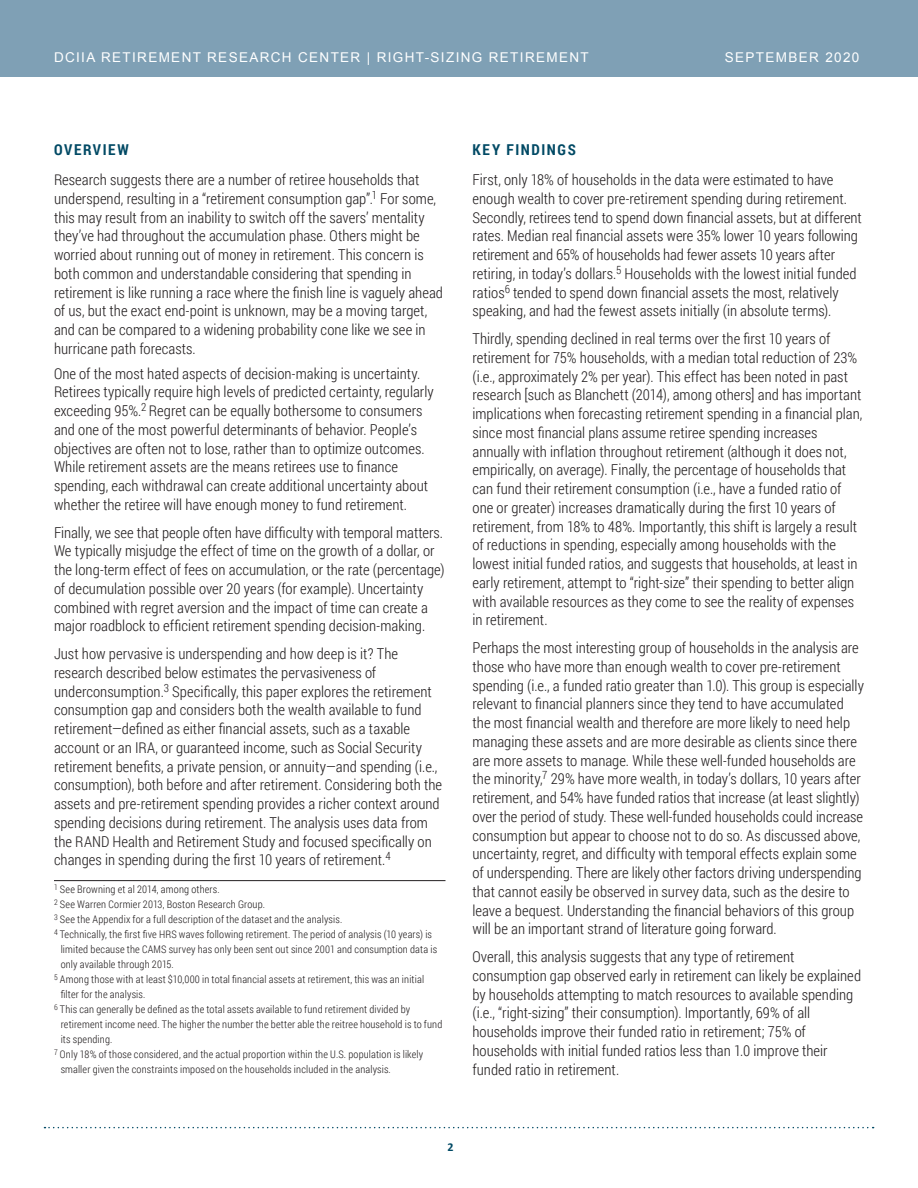
<style>
.page{position:relative;width:918px;height:1188px;background:#fff}
.page>*{position:absolute;margin:0;border:0;box-sizing:border-box;transform-origin:0 0}
.Body_Copy{font:300 15px/18.8px "Roboto Condensed";color:#231f20}
.Body_copy{font:300 15px/18.8px "Roboto Condensed";color:#231f20}
.Body_copy-2{font:700 15px "Roboto Condensed";letter-spacing:.105em;color:#004964}
.t1{font:13.5px "Arial";letter-spacing:.1em;color:#fff}
.t2{font:700 12px "Calibri";color:#004964}
.Footnote_rule_above{font:300 10.5px "Roboto Condensed";letter-spacing:.015em;color:#231f20}
</style>
<div class="page">
<svg style="left:44px;top:1127px;width:830px;height:1px"></svg>
<div style="left:0;top:0;width:918px;height:76px;background:#7fa0b5"></div>
<hr style="left:54px;top:880px;width:392px;height:1px;background:#231f20">
<p class="t1" style="left:54px;top:48px;width:536px">DCIIA RETIREMENT RESEARCH CENTER | RIGHT-SIZING RETIREMENT</p>
<p class="t1" style="left:725px;top:48px;width:136px">SEPTEMBER 2020</p>
<p class="Body_copy-2" style="left:54px;top:139px;width:76px">OVERVIEW</p>
<p class="Body_copy" style="left:54px;top:170px;width:390px">Research suggests there are a number of retiree households that underspend, resulting in a “retirement consumption gap”.<sup>1</sup> For some, this may result from an inability to switch off the savers’ mentality they’ve had throughout the accumulation phase. Others might be worried about running out of money in retirement. This concern is both common and understandable considering that spending in retirement is like running a race where the finish line is vaguely ahead of us, but the exact end-point is unknown, may be a moving target, and can be compared to a widening probability cone like we see in hurricane path forecasts.</p>
<p class="Body_Copy" style="left:54px;top:364px;width:381px">One of the most hated aspects of decision-making is uncertainty.<br>Retirees typically require high levels of predicted certainty, regularly exceeding 95%.<sup>2</sup> Regret can be equally bothersome to consumers and one of the most powerful determinants of behavior. People’s objectives are often not to lose, rather than to optimize outcomes.<br>While retirement assets are the means retirees use to finance spending, each withdrawal can create additional uncertainty about whether the retiree will have enough money to fund retirement.</p>
<p class="Body_Copy" style="left:54px;top:523px;width:392px">Finally, we see that people often have difficulty with temporal matters.<br>We typically misjudge the effect of time on the growth of a dollar, or the long-term effect of fees on accumulation, or the rate (percentage) of decumulation possible over 20 years (for example). Uncertainty combined with regret aversion and the impact of time can create a major roadblock to efficient retirement spending decision-making.</p>
<p class="Body_Copy" style="left:54px;top:644px;width:390px">Just how pervasive is underspending and how deep is it? The research described below estimates the pervasiveness of underconsumption.<sup>3</sup> Specifically, this paper explores the retirement consumption gap and considers both the wealth available to fund retirement—defined as either financial assets, such as a taxable account or an IRA, or guaranteed income, such as Social Security retirement benefits, a private pension, or annuity—and spending (i.e., consumption), both before and after retirement. Considering both the assets and pre-retirement spending provides a richer context around spending decisions during retirement. The analysis uses data from the RAND Health and Retirement Study and focused specifically on changes in spending during the first 10 years of retirement.<sup>4</sup></p>
<p class="Footnote_rule_above" style="left:54px;top:882px;width:167px"><sup>1</sup> See Browning et al 2014, among others.</p>
<p class="Footnote_rule_above" style="left:54px;top:897px;width:213px"><sup>2</sup> See Warren Cormier 2013, Boston Research Group.</p>
<p class="Footnote_rule_above" style="left:54px;top:912px;width:290px"><sup>3</sup> See the Appendix for a full description of the dataset and the analysis.</p>
<p class="Footnote_rule_above" style="left:54px;top:927px;width:380px"><sup>4</sup> Technically, the first five HRS waves following retirement. The period of analysis (10 years) is</p>
<p class="Footnote_rule_above" style="left:61px;top:942px;width:378px">limited because the CAMS survey has only been sent out since 2001 and consumption data is</p>
<p class="Footnote_rule_above" style="left:61px;top:957px;width:115px">only available through 2015.</p>
<p class="Footnote_rule_above" style="left:54px;top:972px;width:372px"><sup>5</sup> Among those with at least $10,000 in total financial assets at retirement, this was an initial</p>
<p class="Footnote_rule_above" style="left:61px;top:987px;width:86px">filter for the analysis.</p>
<p class="Footnote_rule_above" style="left:54px;top:1002px;width:358px"><sup>6</sup> This can generally be defined as the total assets available to fund retirement divided by</p>
<p class="Footnote_rule_above" style="left:61px;top:1017px;width:383px">retirement income need. The higher the number the better able the reitree household is to fund</p>
<p class="Footnote_rule_above" style="left:61px;top:1032px;width:53px">its spending.</p>
<p class="Footnote_rule_above" style="left:54px;top:1047px;width:371px"><sup>7</sup> Only 18% of those considered, and the actual proportion within the U.S. population is likely</p>
<p class="Footnote_rule_above" style="left:61px;top:1062px;width:332px">smaller given the constraints imposed on the households included in the analysis.</p>
<p class="Body_copy-2" style="left:472px;top:139px;width:105px">KEY FINDINGS</p>
<p class="Body_Copy" style="left:472px;top:170px;width:391px">First, only 18% of households in the data were estimated to have enough wealth to cover pre-retirement spending during retirement.<br>Secondly, retirees tend to spend down financial assets, but at different rates. Median real financial assets were 35% lower 10 years following retirement and 65% of households had fewer assets 10 years after retiring, in today’s dollars.<sup>5</sup> Households with the lowest initial funded ratios<sup>6</sup> tended to spend down financial assets the most, relatively speaking, and had the fewest assets initially (in absolute terms).</p>
<p class="Body_Copy" style="left:472px;top:329px;width:391px">Thirdly, spending declined in real terms over the first 10 years of retirement for 75% households, with a median total reduction of 23% (i.e., approximately 2% per year). This effect has been noted in past research [such as Blanchett (2014), among others] and has important implications when forecasting retirement spending in a financial plan, since most financial plans assume retiree spending increases annually with inflation throughout retirement (although it does not, empirically, on average). Finally, the percentage of households that can fund their retirement consumption (i.e., have a funded ratio of one or greater) increases dramatically during the first 10 years of retirement, from 18% to 48%. Importantly, this shift is largely a result of reductions in spending, especially among households with the lowest initial funded ratios, and suggests that households, at least in early retirement, attempt to “right-size” their spending to better align with available resources as they come to see the reality of expenses in retirement.</p>
<p class="Body_Copy" style="left:472px;top:638px;width:393px">Perhaps the most interesting group of households in the analysis are those who have more than enough wealth to cover pre-retirement spending (i.e., a funded ratio greater than 1.0). This group is especially relevant to financial planners since they tend to have accumulated the most financial wealth and therefore are more likely to need help managing these assets and are more desirable as clients since there are more assets to manage. While these well-funded households are the minority,<sup>7</sup> 29% have more wealth, in today’s dollars, 10 years after retirement, and 54% have funded ratios that increase (at least slightly) over the period of study. These well-funded households could increase consumption but appear to choose not to do so. As discussed above, uncertainty, regret, and difficulty with temporal effects explain some of underspending. There are likely other factors driving underspending that cannot easily be observed in survey data, such as the desire to leave a bequest. Understanding the financial behaviors of this group will be an important strand of literature going forward.</p>
<p class="Body_Copy" style="left:472px;top:947px;width:390px">Overall, this analysis suggests that any type of retirement consumption gap observed early in retirement can likely be explained by households attempting to match resources to available spending (i.e., “right-sizing” their consumption). Importantly, 69% of all households improve their funded ratio in retirement; 75% of households with initial funded ratios less than 1.0 improve their funded ratio in retirement.</p>
<p class="t2" style="left:447px;top:1138px;width:8px">2</p>
</div>
